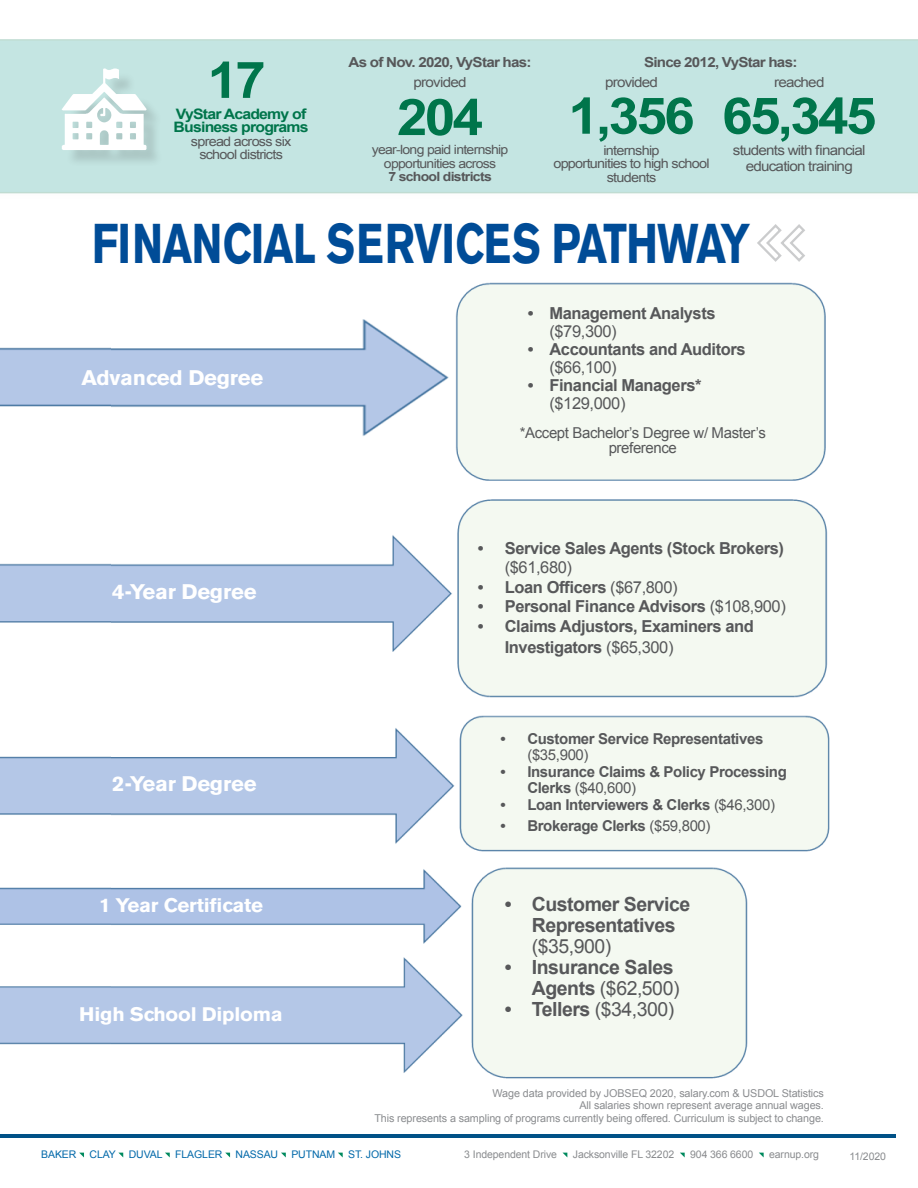
<style>
.page{position:relative;width:918px;height:1188px;background:#fff}
.page>*{position:absolute;margin:0;border:0;box-sizing:border-box;transform-origin:0 0}
.t1{font:700 55.5px "Akzidenz Grotesk BE";letter-spacing:-.01em;color:#004c97;scale:.76 1}
.t2{font:700 50.55px "Arial";letter-spacing:-.05em;color:#00754b;scale:1.09 1}
.t3{font:700 21px "Akzidenz Grotesk BE";letter-spacing:-.01em;color:#fff;scale:1.05 1}
.t4{font:700 19.5px/21px "Arial";letter-spacing:-.025em;color:#57585a}
.t5{font:700 19.5px "Akzidenz Grotesk BE";letter-spacing:-.01em;color:#fff;scale:1.05 1}
.t6{font:19.5px "Arial";color:#57585a}
.t7{font:700 16.5px/18px "Arial";letter-spacing:-.025em;color:#57585a}
.t8{font:700 15px/16.5px "Arial";letter-spacing:-.025em;color:#57585a}
.t9{font:15px/15px "Arial";letter-spacing:-.025em;color:#57585a;text-align:center}
.t10{font:700 14.4px/13px "Arial";letter-spacing:-.05em;color:#00754b;scale:1.1 1}
.t11{font:13.8px/15.1px "Arial";letter-spacing:-.05em;color:#57585a;text-align:center;scale:1.1 1}
.t12{font:700 13.8px "Arial";letter-spacing:-.05em;color:#57585a;scale:1.1 1}
.t13{font:13.2px/13.5px "Arial";letter-spacing:-.05em;color:#57585a;text-align:center;scale:1.1 1}
.t14{font:13.05px "Arial";letter-spacing:-.05em;color:#57585a;scale:1.1 1}
.t15{font:12.75px "Arial";letter-spacing:-.05em;color:#57585a;scale:1.1 1}
.t16{font:700 12.75px "Arial";letter-spacing:-.05em;color:#57585a;scale:1.1 1}
.t17{font:10.8px "Arial";letter-spacing:-.01em;color:#8a8c8f}
.t18{font:10.5px "Arial";letter-spacing:-.01em;color:#8a8c8f}
.t19{font:10.5px "Arial";letter-spacing:-.01em;color:#0068a9}
.s1{font-weight:400}
.s2{font-weight:700}
</style>
<div class="page">
<svg style="left:680px;top:1153px;width:5px;height:4px"></svg>
<svg style="left:759px;top:1153px;width:5px;height:4px"></svg>
<hr style="left:0;top:1134px;width:896px;height:4px;background:#005187">
<svg style="left:79px;top:1153px;width:5px;height:4px"></svg>
<svg style="left:165px;top:1153px;width:5px;height:4px"></svg>
<svg style="left:225px;top:1153px;width:5px;height:4px"></svg>
<svg style="left:281px;top:1153px;width:5px;height:4px"></svg>
<svg style="left:338px;top:1153px;width:5px;height:4px"></svg>
<img style="left:0;top:347px;width:111px;height:698px">
<div style="left:0;top:39px;width:918px;height:155px;background:#c4e5e2"></div>
<div style="left:65px;top:72px;width:99px;height:96px;background:#231f20;opacity:.16"></div>
<div style="left:58px;top:63px;width:95px;height:95px;background:#fff;opacity:.75"></div>
<svg style="left:757px;top:224px;width:48px;height:38px"></svg>
<img style="left:111px;top:282px;width:719px;height:797px">
<p class="t2" style="left:207px;top:47px;width:55px">17</p>
<p class="t10" style="left:174px;top:108px;width:124px">VyStar Academy of<br>Business programs</p>
<p class="t14" style="left:191px;top:132px;width:93px">spread across six</p>
<p class="t14" style="left:199px;top:145px;width:77px">school districts</p>
<p class="t12" style="left:349px;top:53px;width:168px">As of Nov. 2020, VyStar has:</p>
<p class="t2" style="left:397px;top:84px;width:81px">204</p>
<p class="t15" style="left:372px;top:141px;width:126px">year-long paid internship</p>
<p class="t15" style="left:384px;top:155px;width:103px">opportunities across</p>
<p class="t16" style="left:388px;top:168px;width:96px">7 school districts</p>
<p class="t11" style="left:414px;top:75px;width:50px">provided</p>
<p class="t12" style="left:644px;top:53px;width:141px">Since 2012, VyStar has:</p>
<p class="t11" style="left:605px;top:75px;width:50px">provided</p>
<p class="t2" style="left:568px;top:83px;width:118px">1,356</p>
<p class="t13" style="left:603px;top:144px;width:52px">internship</p>
<p class="t13" style="left:553px;top:157px;width:144px">opportunities to high school students</p>
<p class="t11" style="left:774px;top:75px;width:47px">reached</p>
<p class="t2" style="left:722px;top:83px;width:143px">65,345</p>
<p class="t11" style="left:733px;top:143px;width:122px">students with financial education training</p>
<p class="t1" style="left:92px;top:212px;width:867px">FINANCIAL SERVICES PATHWAY</p>
<p class="t3" style="left:81px;top:365px;width:175px">Advanced Degree</p>
<p class="t3" style="left:112px;top:579px;width:139px">4-Year Degree</p>
<p class="t3" style="left:112px;top:772px;width:139px">2-Year Degree</p>
<p class="t5" style="left:99px;top:893px;width:158px">1 Year Certificate</p>
<p class="t5" style="left:79px;top:1003px;width:195px">High School Diploma</p>
<p class="t7" style="left:549px;top:305px;width:168px;text-indent:-22px">• Management Analysts <span class="s1">($79,300)</span></p>
<p class="t7" style="left:549px;top:341px;width:198px;text-indent:-22px">• Accountants and Auditors <span class="s1">($66,100)</span></p>
<p class="t7" style="left:549px;top:377px;width:154px;text-indent:-22px">• Financial Managers* <span class="s1">($129,000)</span></p>
<p class="t9" style="left:520px;top:425px;width:248px">*Accept Bachelor’s Degree w/ Master’s preference</p>
<p class="t7" style="left:505px;top:539px;width:281px;line-height:19.5px;text-indent:-27px">• Service Sales Agents (Stock Brokers) <span class="s1">($61,680)</span></p>
<p class="t7" style="left:478px;top:578px;width:201px">• Loan Officers <span class="s1">($67,800)</span></p>
<p class="t7" style="left:478px;top:598px;width:310px">• Personal Finance Advisors <span class="s1">($108,900)</span></p>
<p class="t7" style="left:505px;top:616px;width:251px;line-height:21px;text-indent:-27px">• Claims Adjustors, Examiners and<br>Investigators <span class="s1">($65,300)</span></p>
<p class="t8" style="left:527px;top:731px;width:237px;text-indent:-27px">• Customer Service Representatives <span class="s1">($35,900)</span></p>
<p class="t8" style="left:527px;top:764px;width:261px;text-indent:-27px">• Insurance Claims &amp; Policy Processing<br>Clerks <span class="s1">($40,600)</span></p>
<p class="t8" style="left:500px;top:797px;width:276px">• Loan Interviewers &amp; Clerks <span class="s1">($46,300)</span></p>
<p class="t8" style="left:500px;top:818px;width:212px">• Brokerage Clerks <span class="s1">($59,800)</span></p>
<p class="t4" style="left:532px;top:894px;width:160px;text-indent:-27px">• Customer Service<br>Representatives <span class="s1">($35,900)</span></p>
<p class="t4" style="left:532px;top:957px;width:149px;text-indent:-27px">• Insurance Sales<br>Agents <span class="s1">($62,500)</span></p>
<p class="t6" style="left:505px;top:997px;width:171px"><span class="s2">• Tellers</span> ($34,300)</p>
<p class="t17" style="left:493px;top:1086px;width:333px">Wage data provided by JOBSEQ 2020, salary.com &amp; USDOL Statistics</p>
<p class="t17" style="left:580px;top:1098px;width:246px">All salaries shown represent average annual wages.</p>
<p class="t17" style="left:374px;top:1111px;width:451px">This represents a sampling of programs currently being offered. Curriculum is subject to change.</p>
<p class="t19" style="left:41px;top:1148px;width:361px">BAKER CLAY DUVAL FLAGLER NASSAU PUTNAM ST. JOHNS</p>
<p class="t18" style="left:464px;top:1148px;width:94px">3 Independent Drive</p>
<p class="t18" style="left:573px;top:1148px;width:103px">Jacksonville FL 32202</p>
<p class="t18" style="left:690px;top:1148px;width:65px">904 366 6600</p>
<p class="t18" style="left:769px;top:1148px;width:51px">earnup.org</p>
<p class="t18" style="left:849px;top:1149px;width:38px">11/2020</p>
</div>
